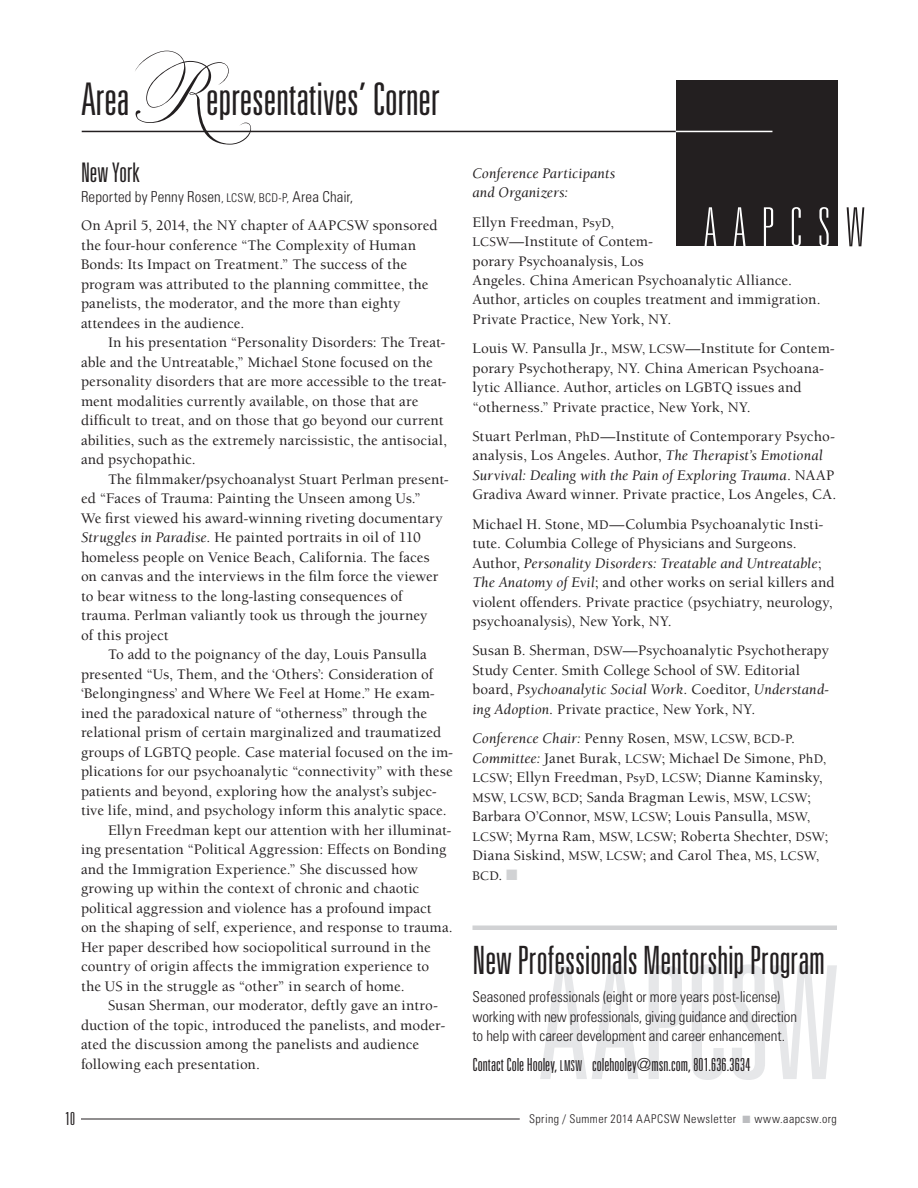
<style>
.page{position:relative;width:918px;height:1188px;background:#fff}
.page>*{position:absolute;margin:0;border:0;box-sizing:border-box;transform-origin:0 0}
.t1{font:100 ultra-condensed 54px "Univers LT Std";letter-spacing:.31em;color:#fff}
.t2{font:300 ultra-condensed 45px "Univers LT Std";color:#231f20}
.t3{font:300 ultra-condensed 39px "Univers LT Std";letter-spacing:-.005em;color:#231f20}
.t4{font:300 ultra-condensed 27px "Univers LT Std";color:#231f20}
.t5{font:300 ultra-condensed 18px "Univers LT Std";color:#231f20}
.t6{font:500 15px/19.5px "Berkeley";letter-spacing:.005em;color:#231f20}
.t7{font:300 condensed 15px/19.5px "Univers LT Std";letter-spacing:-.005em;color:#231f20}
.t8{font:italic 15px/19.5px "Berkeley";letter-spacing:.005em;color:#231f20}
.t9{font:500 13.5px "Berkeley";letter-spacing:.02em;color:#231f20}
.t10{font:300 condensed 12px "Univers LT Std";letter-spacing:.04em;color:#231f20}
.s1{font-family:"Classic";font-weight:400;font-stretch:normal;font-size:57px}
.s2{font-size:12px}
.s3{font-weight:400;font-style:italic}
.s4{font-size:13.5px}
.s5{font-size:15px}
.s6{color:#d1d2d4}
.s7{color:#231f20}
.s8{color:#bcbdc0}
</style>
<div class="page">
<hr style="left:81px;top:1119px;width:439px;height:1px;background:#231f20">
<svg style="left:540px;top:964px;width:297px;height:116px"></svg>
<div style="left:676px;top:80px;width:162px;height:166px;background:#231f20"></div>
<hr style="left:82px;top:131px;width:690px;height:1px;background:#231f20">
<hr style="left:676px;top:131px;width:96px;height:1px;background:#fff">
<hr style="left:472px;top:926px;width:365px;height:4px;background:#d1d2d4">
<h2 class="t2" style="left:81px;top:76px;width:361px">Area <span class="s1">R</span>epresentatives’ Corner</h2>
<h3 class="t4" style="left:81px;top:159px;width:61px">New York</h3>
<p class="t7" style="left:81px;top:187px;width:274px">Reported by Penny Rosen<span class="s2">, LCSW, BCD-P,</span> Area Chair,</p>
<p class="t6" style="left:81px;top:216px;width:358px">On April 5, 2014, the NY chapter of AAPCSW sponsored the four-hour conference “The Complexity of Human Bonds: Its Impact on Treatment.” The success of the program was attributed to the planning committee, the panelists, the moderator, and the more than eighty attendees in the audience.</p>
<p class="t6" style="left:81px;top:333px;width:367px;text-indent:27px">In his presentation “Personality Disorders: The Treat&shy;able and the Untreatable,” Michael Stone focused on the personality disorders that are more accessible to the treat&shy;ment modalities currently available, on those that are difficult to treat, and on those that go beyond our current abilities, such as the extremely narcissistic, the antisocial, and psychopathic.</p>
<p class="t6" style="left:81px;top:470px;width:369px;text-indent:27px">The filmmaker/psychoanalyst Stuart Perlman present&shy;ed “Faces of Trauma: Painting the Unseen among Us.”<br>We first viewed his award-winning riveting documentary <span class="s3">Struggles in Paradise</span>. He painted portraits in oil of 110 homeless people on Venice Beach, California. The faces on canvas and the interviews in the film force the viewer to bear witness to the long-lasting consequences of trauma. Perlman valiantly took us through the journey<br>of this project</p>
<p class="t6" style="left:108px;top:645px;width:320px">To add to the poignancy of the day, Louis Pansulla</p>
<p class="t6" style="left:81px;top:665px;width:354px">presented “Us, Them, and the ‘Others’: Consideration of</p>
<p class="t6" style="left:81px;top:684px;width:355px">‘Belongingness’ and Where We Feel at Home.” He exam-</p>
<p class="t6" style="left:81px;top:704px;width:348px">ined the paradoxical nature of “otherness” through the</p>
<p class="t6" style="left:81px;top:723px;width:362px">relational prism of certain marginalized and traumatized</p>
<p class="t6" style="left:81px;top:743px;width:374px">groups of LGBTQ people. Case material focused on the im-</p>
<p class="t6" style="left:81px;top:762px;width:373px">plications for our psychoanalytic “connectivity” with these</p>
<p class="t6" style="left:81px;top:782px;width:357px">patients and beyond, exploring how the analyst’s subjec-</p>
<p class="t6" style="left:81px;top:801px;width:367px">tive life, mind, and psychology inform this analytic space.</p>
<p class="t6" style="left:108px;top:821px;width:345px">Ellyn Freedman kept our attention with her illuminat-</p>
<p class="t6" style="left:81px;top:840px;width:367px">ing presentation “Political Aggression: Effects on Bonding</p>
<p class="t6" style="left:81px;top:860px;width:339px">and the Immigration Experience.” She discussed how</p>
<p class="t6" style="left:81px;top:879px;width:340px">growing up within the context of chronic and chaotic</p>
<p class="t6" style="left:81px;top:899px;width:352px">political aggression and violence has a profound impact</p>
<p class="t6" style="left:81px;top:918px;width:373px">on the shaping of self, experience, and response to trauma.</p>
<p class="t6" style="left:81px;top:938px;width:351px">Her paper described how sociopolitical surround in the</p>
<p class="t6" style="left:81px;top:957px;width:350px">country of origin affects the immigration experience to</p>
<p class="t6" style="left:81px;top:977px;width:325px">the US in the struggle as “other” in search of home.</p>
<p class="t6" style="left:108px;top:996px;width:332px">Susan Sherman, our moderator, deftly gave an intro-</p>
<p class="t6" style="left:81px;top:1016px;width:366px">duction of the topic, introduced the panelists, and moder-</p>
<p class="t6" style="left:81px;top:1035px;width:340px">ated the discussion among the panelists and audience</p>
<p class="t6" style="left:81px;top:1055px;width:180px">following each presentation.</p>
<p class="t8" style="left:472px;top:164px;width:144px">Conference Participants and Organizers:</p>
<p class="t6" style="left:472px;top:212px;width:350px">Ellyn Freedman, <span class="s4">PsyD,<br>LCSW</span>—Institute of Contem-<br>porary Psychoanalysis, Los<br>Angeles. China American Psychoanalytic Alliance.<br>Author, articles on couples treatment and immigration.<br>Private Practice, New York, NY.</p>
<p class="t6" style="left:472px;top:339px;width:364px">Louis W. Pansulla Jr., <span class="s4">MSW, LCSW</span>—Institute for Contem&shy;porary Psychotherapy, NY. China American Psychoana&shy;lytic Alliance. Author, articles on LGBTQ issues and “otherness.” Private practice, New York, NY.</p>
<p class="t6" style="left:472px;top:427px;width:365px">Stuart Perlman, <span class="s4">PhD</span>—Institute of Contemporary Psycho&shy;analysis, Los Angeles. Author, <span class="s3">The Therapist’s Emotional Survival: Dealing with the Pain of Exploring Trauma</span>. NAAP Gradiva Award winner. Private practice, Los Angeles, CA.</p>
<p class="t6" style="left:472px;top:515px;width:364px">Michael H. Stone, <span class="s4">MD</span>—Columbia Psychoanalytic Insti&shy;tute. Columbia College of Physicians and Surgeons.<br>Author, <span class="s3">Personality Disorders: Treatable and Untreatable</span>; <span class="s3">The Anatomy of Evil</span>; and other works on serial killers and violent offenders. Private practice (psychiatry, neurology, psychoanalysis), New York, NY.</p>
<p class="t6" style="left:472px;top:641px;width:358px">Susan B. Sherman, <span class="s4">DSW</span>—Psychoanalytic Psychotherapy Study Center. Smith College School of SW. Editorial board, <span class="s3">Psychoanalytic Social Work</span>. Coeditor, <span class="s3">Understand&shy;ing Adoption</span>. Private practice, New York, NY.</p>
<p class="t6" style="left:472px;top:729px;width:355px"><span class="s3">Conference Chair:</span> Penny Rosen, <span class="s4">MSW, LCSW, BCD-P</span>.<br><span class="s3">Committee:</span> Janet Burak, <span class="s4">LCSW</span>; Michael De Simone, <span class="s4">PhD,<br>LCSW</span>; Ellyn Freedman, <span class="s4">PsyD, LCSW</span>; Dianne Kaminsky,</p>
<p class="t9" style="left:473px;top:790px;width:340px">MSW, LCSW, BCD<span class="s5">; Sanda Bragman Lewis,</span> MSW, LCSW<span class="s5">;</span></p>
<p class="t6" style="left:473px;top:807px;width:357px">Barbara O’Connor, <span class="s4">MSW, LCSW</span>; Louis Pansulla, <span class="s4">MSW,<br>LCSW</span>; Myrna Ram, <span class="s4">MSW, LCSW</span>; Roberta Shechter, <span class="s4">DSW</span>;<br>Diana Siskind, <span class="s4">MSW, LCSW</span>; and Carol Thea, <span class="s4">MS, LCSW,</span></p>
<p class="t9" style="left:473px;top:868px;width:47px">BCD<span class="s5">.</span> <span class="s6">■</span></p>
<h1 class="t1" style="left:705px;top:200px;width:161px">AAPCS<span class="s7">W</span></h1>
<h3 class="t3" style="left:472px;top:940px;width:354px">New Professionals Mentorship Program</h3>
<p class="t7" style="left:472px;top:987px;width:326px">Seasoned professionals (eight or more years post-license) working with new professionals, giving guidance and direction to help with career development and career enhancement.</p>
<p class="t5" style="left:472px;top:1056px;width:279px">Contact Cole Hooley, <span class="s5">LMSW</span> colehooley@msn.com, 801.636.3634</p>
<p class="t5" style="left:65px;top:1109px;width:11px">10</p>
<p class="t10" style="left:529px;top:1111px;width:309px">Spring / Summer 2014 AAPCSW Newsletter <span class="s8">■</span> www.aapcsw.org</p>
</div>
